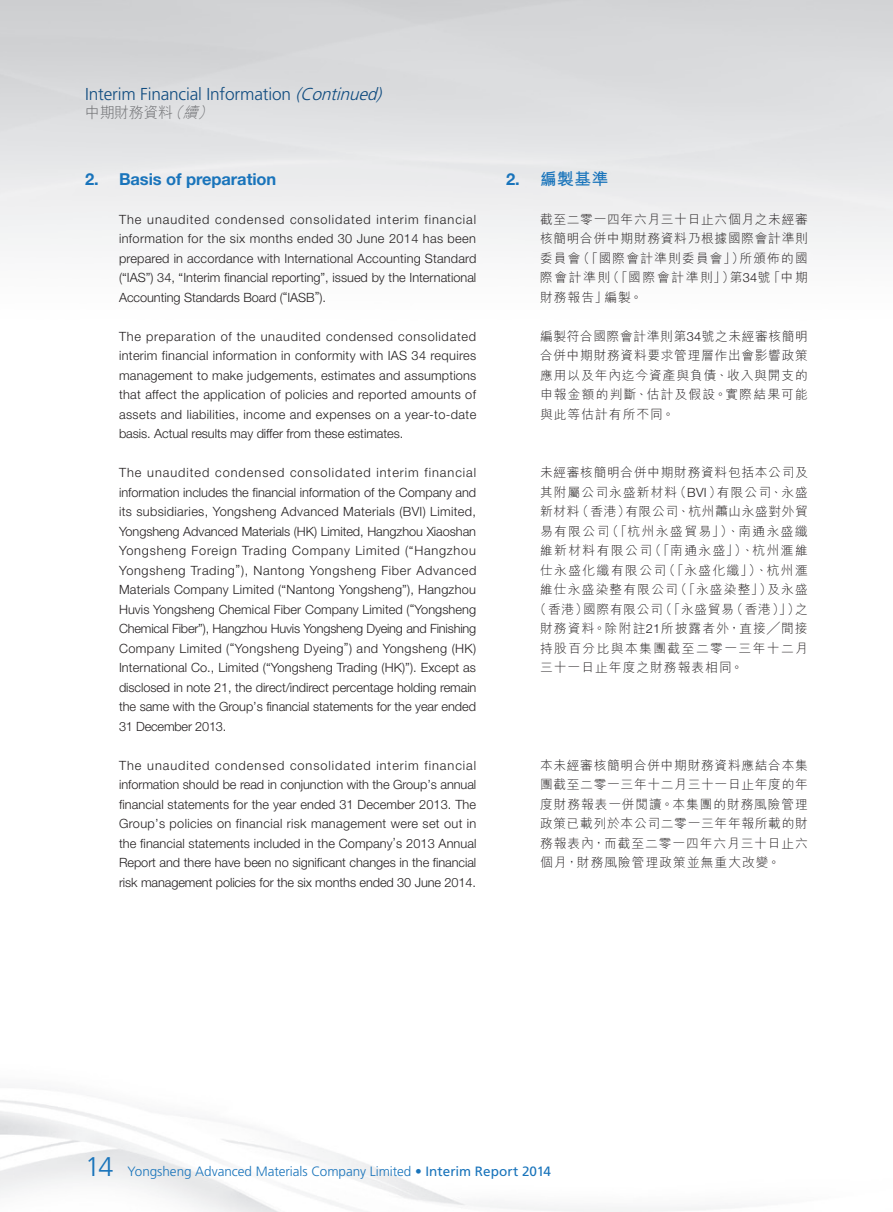
<style>
.page{position:relative;width:893px;height:1212px;background:#fff}
.page>*{position:absolute;margin:0;border:0;box-sizing:border-box;transform-origin:0 0}
.Body_Text{font:300 27px "Frutiger LT Std";color:#1974bb}
.Body_Text-2{font:300 17.25px "Frutiger LT Std";letter-spacing:-.01em;color:#104c80}
.Heading_2{font:700 16.5px "Helvetica Neue LT Std";letter-spacing:-.005em;color:#1974bb}
.C_Heading_2{font:700 16.5px "M Hei HK";color:#1974bb}
.Body_Text-3{font:300 15px "M Hei HK";letter-spacing:-.025em;color:#6c6d70}
.Body_Text-4{font:300 13.5px "Frutiger LT Std";letter-spacing:-.005em;color:#1974bb}
.Body_Text-5{font:300 12.75px/19.5px "Helvetica Neue LT Std";letter-spacing:-.005em;color:#231f20;text-align:justify}
.C_Body_Text{font:300 12.75px/19.5px "M Hei HK";letter-spacing:.08em;color:#231f20;text-align:justify}
.C_Body_Text-2{font:300 12.75px "M Hei HK";letter-spacing:.115em;color:#231f20}
.C_Body_Text-3{font:300 12.75px "M Hei HK";letter-spacing:.05em;color:#231f20}
.C_Body_Text-4{font:300 12.75px "M Hei HK";letter-spacing:.045em;color:#231f20}
.C_Body_Text-5{font:300 12.75px "M Hei HK";letter-spacing:.055em;color:#231f20}
.C_Body_Text-6{font:300 12.75px "M Hei HK";letter-spacing:.11em;color:#231f20}
.s1{font-style:italic}
.s2{font-family:"Helvetica Neue LT Std"}
.s3{font-weight:400}
</style>
<div class="page">
<p class="Body_Text-2" style="left:85px;top:84px;width:303px">Interim Financial Information <span class="s1">(Continued)</span></p>
<p class="Body_Text-3" style="left:85px;top:105px;width:133px">中期財務資料<span class="s1">（續）</span></p>
<p class="Heading_2" style="left:85px;top:169px;width:193px">2. Basis of preparation</p>
<p class="Body_Text-5" style="left:119px;top:209px;width:359px">The unaudited condensed consolidated interim financial information for the six months ended 30 June 2014 has been prepared in accordance with International Accounting Standard (“IAS”) 34, “Interim financial reporting”, issued by the International Accounting Standards Board (“IASB”).</p>
<p class="Body_Text-5" style="left:119px;top:326px;width:359px">The preparation of the unaudited condensed consolidated interim financial information in conformity with IAS 34 requires management to make judgements, estimates and assumptions that affect the application of policies and reported amounts of assets and liabilities, income and expenses on a year-to-date basis. Actual results may differ from these estimates.</p>
<p class="Body_Text-5" style="left:119px;top:463px;width:359px">The unaudited condensed consolidated interim financial information includes the financial information of the Company and its subsidiaries, Yongsheng Advanced Materials (BVI) Limited, Yongsheng Advanced Materials (HK) Limited, Hangzhou Xiaoshan Yongsheng Foreign Trading Company Limited (“Hangzhou Yongsheng Trading”), Nantong Yongsheng Fiber Advanced Materials Company Limited (“Nantong Yongsheng”), Hangzhou Huvis Yongsheng Chemical Fiber Company Limited (“Yongsheng Chemical Fiber”), Hangzhou Huvis Yongsheng Dyeing and Finishing Company Limited (“Yongsheng Dyeing”) and Yongsheng (HK)<br>International Co., Limited (“Yongsheng Trading (HK)”). Except as disclosed in note 21, the direct/indirect percentage holding remain the same with the Group’s financial statements for the year ended 31 December 2013.</p>
<p class="Body_Text-5" style="left:119px;top:755px;width:359px">The unaudited condensed consolidated interim financial information should be read in conjunction with the Group’s annual financial statements for the year ended 31 December 2013. The Group’s policies on financial risk management were set out in the financial statements included in the Company’s 2013 Annual Report and there have been no significant changes in the financial risk management policies for the six months ended 30 June 2014.</p>
<p class="C_Heading_2" style="left:506px;top:167px;width:104px"><span class="s2">2.</span> 編製基準</p>
<p class="C_Body_Text" style="left:540px;top:209px;width:269px">截至二零一四年六月三十日止六個月之未經審核簡明合併中期財務資料乃根據國際會計準則委員會（「國際會計準則委員會」）所頒佈的國際會計準則（「國際會計準則」）第<span class="s2">34</span>號「中期財務報告」編製。</p>
<p class="C_Body_Text" style="left:540px;top:326px;width:269px">編製符合國際會計準則第<span class="s2">34</span>號之未經審核簡明合併中期財務資料要求管理層作出會影響政策應用以及年內迄今資產與負債、收入與開支的申報金額的判斷、估計及假設。實際結果可能與此等估計有所不同。</p>
<p class="C_Body_Text-5" style="left:540px;top:466px;width:269px">未經審核簡明合併中期財務資料包括本公司及</p>
<p class="C_Body_Text" style="left:540px;top:482px;width:269px">其附屬公司永盛新材料（<span class="s2">BVI</span>）有限公司、永盛</p>
<p class="C_Body_Text-4" style="left:540px;top:505px;width:269px">新材料（香港）有限公司、杭州蕭山永盛對外貿</p>
<p class="C_Body_Text-2" style="left:540px;top:525px;width:269px">易有限公司（「杭州永盛貿易」）、南通永盛纖</p>
<p class="C_Body_Text-2" style="left:540px;top:544px;width:269px">維新材料有限公司（「南通永盛」）、杭州滙維</p>
<p class="C_Body_Text-2" style="left:540px;top:564px;width:269px">仕永盛化纖有限公司（「永盛化纖」）、杭州滙</p>
<p class="C_Body_Text" style="left:540px;top:580px;width:269px">維仕永盛染整有限公司（「永盛染整」）及永盛</p>
<p class="C_Body_Text-3" style="left:534px;top:603px;width:276px">（香港）國際有限公司（「永盛貿易（香港）」）之</p>
<p class="C_Body_Text" style="left:540px;top:619px;width:269px">財務資料。除附註<span class="s2">21</span>所披露者外，直接╱間接</p>
<p class="C_Body_Text-6" style="left:540px;top:642px;width:269px">持股百分比與本集團截至二零一三年十二月</p>
<p class="C_Body_Text" style="left:540px;top:658px;width:205px">三十一日止年度之財務報表相同。</p>
<p class="C_Body_Text" style="left:540px;top:755px;width:269px">本未經審核簡明合併中期財務資料應結合本集團截至二零一三年十二月三十一日止年度的年度財務報表一併閱讀。本集團的財務風險管理政策已載列於本公司二零一三年年報所載的財務報表內，而截至二零一四年六月三十日止六個月，財務風險管理政策並無重大改變。</p>
<p class="Body_Text" style="left:85px;top:1152px;width:30px">14</p>
<p class="Body_Text-4" style="left:128px;top:1164px;width:425px">Yongsheng Advanced Materials Company Limited • <span class="s3">Interim Report 2014</span></p>
</div>
